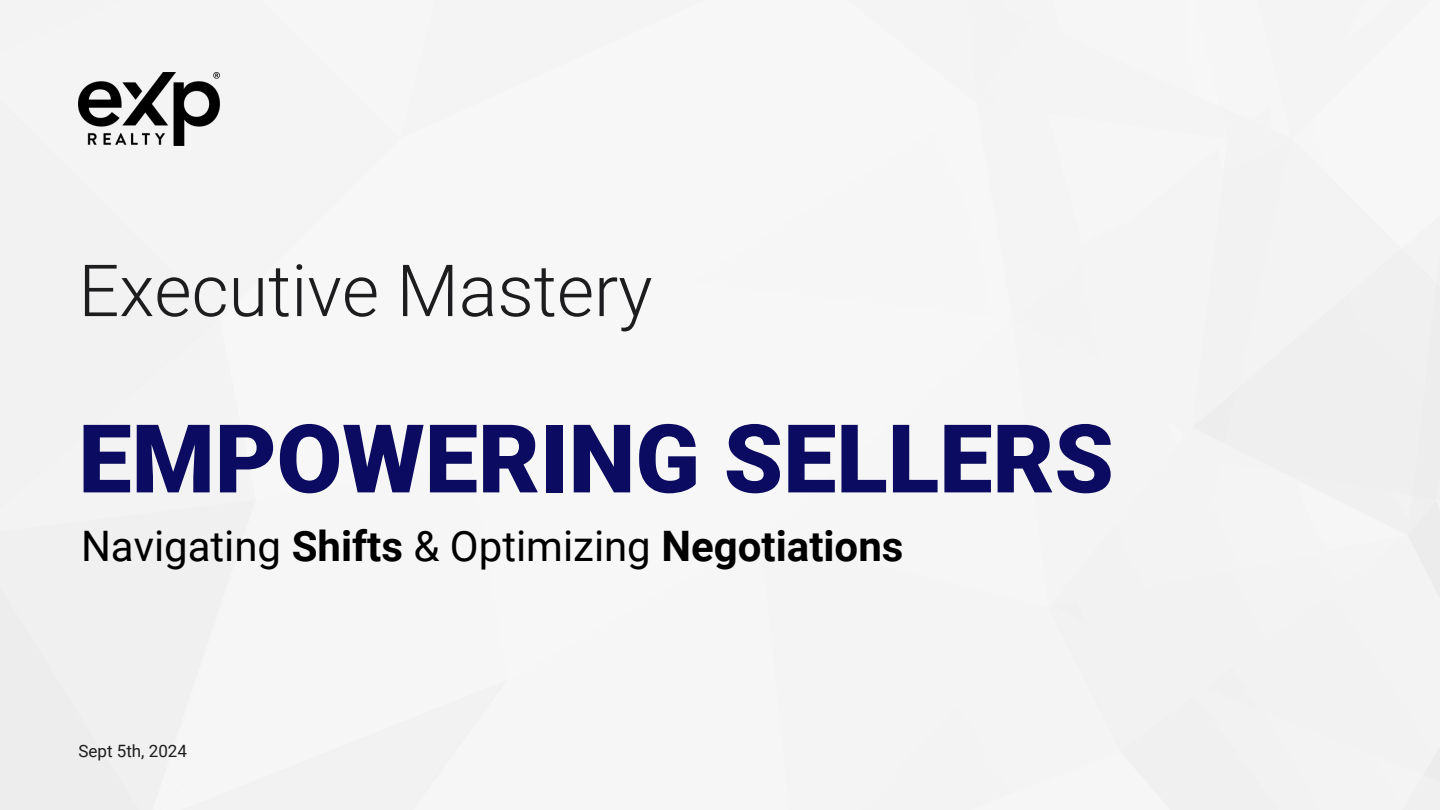
<style>
.page{position:relative;width:1440px;height:810px;background:#f6f6f6}
.page>*{position:absolute;margin:0;border:0;box-sizing:border-box;transform-origin:0 0}
.t1{font:900 95px "Roboto";color:#0b0b61}
.t2{font:300 72px "Roboto";color:#1d1d1f}
.t3{font:42px "Roboto";color:#000}
.t4{font:17px "Roboto";color:#1d1d1f}
.s1{font-weight:700}
</style>
<div class="page">
<img style="left:78px;top:72px;width:141px;height:74px">
<h2 class="t2" style="left:78px;top:249px;width:575px">Executive Mastery</h2>
<p class="t1" style="left:78px;top:404px;width:1037px">EMPOWERING SELLERS</p>
<h3 class="t3" style="left:81px;top:522px;width:824px">Navigating <span class="s1">Shifts</span> &amp; Optimizing <span class="s1">Negotiations</span></h3>
<h1 class="t4" style="left:78px;top:741px;width:110px">Sept 5th, 2024</h1>
</div>
